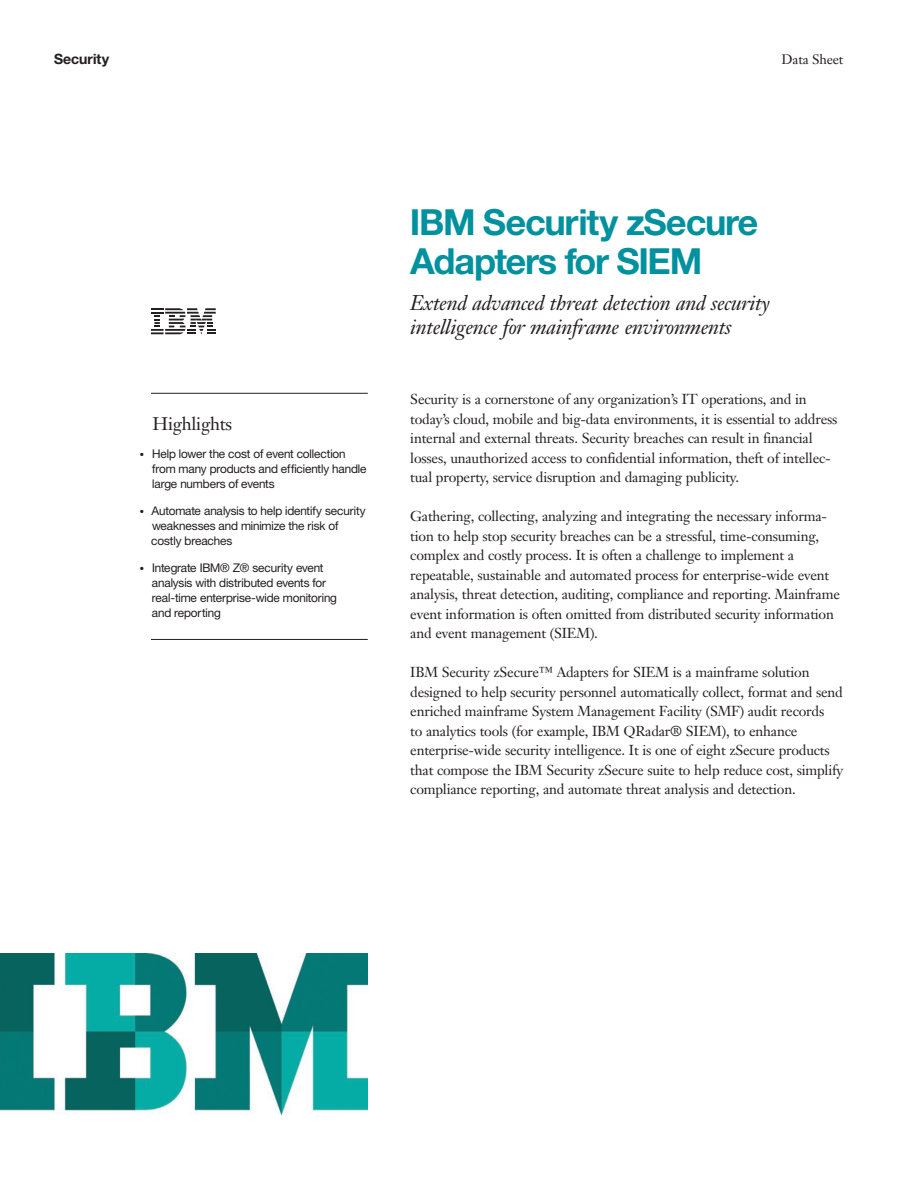
<style>
.page{position:relative;width:918px;height:1188px;background:#fff}
.page>*{position:absolute;margin:0;border:0;box-sizing:border-box;transform-origin:0 0}
.t1{font:700 36px/39px "Helv Neuefor IBM";letter-spacing:-.02em;color:#00919f}
.t2{font:italic 21px/24px "Janson Text LT Pro";letter-spacing:-.015em;color:#231f20}
.t3{font:18px "Janson Text LT Pro";letter-spacing:-.015em;color:#231f20}
.t4{font:14.25px/19.5px "Janson Text LT Pro";letter-spacing:-.015em;color:#231f20}
.t5{font:700 14.25px "Helv Neuefor IBM";color:#231f20}
.t6{font:13.5px "Janson Text LT Pro";letter-spacing:-.015em;color:#231f20}
.t7{font:12px/15px "Helv Neuefor IBM";letter-spacing:-.01em;color:#231f20}
.t8{font:4.5px "Zapf Dingbats";color:#231f20}
</style>
<div class="page">
<svg style="left:151px;top:308px;width:65px;height:26px"></svg>
<hr style="left:151px;top:393px;width:217px;height:1px;background:#231f20">
<hr style="left:151px;top:639px;width:217px;height:1px;background:#231f20">
<img style="left:0;top:953px;width:368px;height:161px">
<h2 class="t5" style="left:54px;top:50px;width:57px">Security</h2>
<h2 class="t6" style="left:782px;top:51px;width:63px">Data Sheet</h2>
<h2 class="t3" style="left:153px;top:412px;width:81px">Highlights</h2>
<p class="t8" style="left:140px;top:452px;width:13px">●● ●●</p>
<p class="t7" style="left:152px;top:446px;width:216px">Help lower the cost of event collection from many products and efficiently handle large numbers of events</p>
<p class="t8" style="left:140px;top:509px;width:13px">●● ●●</p>
<p class="t7" style="left:151px;top:503px;width:216px">Automate analysis to help identify security weaknesses and minimize the risk of costly breaches</p>
<p class="t8" style="left:140px;top:566px;width:13px">●● ●●</p>
<p class="t7" style="left:152px;top:560px;width:187px">Integrate IBM® Z® security event analysis with distributed events for real- time enterprise- wide monitoring and reporting</p>
<h1 class="t1" style="left:410px;top:201px;width:349px">IBM Security zSecure<br>Adapters for SIEM</h1>
<h2 class="t2" style="left:410px;top:291px;width:361px">Extend advanced threat detection and security intelligence for mainframe environments</h2>
<p class="t4" style="left:410px;top:389px;width:429px">Security is a cornerstone of any organization’s IT operations, and in today’s cloud, mobile and big-data environments, it is essential to address internal and external threats. Security breaches can result in financial losses, unauthorized access to confidential information, theft of intellec&shy;tual property, service disruption and damaging publicity.</p>
<p class="t4" style="left:410px;top:506px;width:431px">Gathering, collecting, analyzing and integrating the necessary informa&shy;tion to help stop security breaches can be a stressful, time-consuming, complex and costly process. It is often a challenge to implement a repeatable, sustainable and automated process for enterprise-wide event analysis, threat detection, auditing, compliance and reporting. Mainframe event information is often omitted from distributed security information and event management (SIEM).</p>
<p class="t4" style="left:410px;top:663px;width:434px">IBM Security zSecure™ Adapters for SIEM is a mainframe solution designed to help security personnel automatically collect, format and send enriched mainframe System Management Facility (SMF) audit records<br>to analytics tools (for example, IBM QRadar® SIEM), to enhance enterprise-wide security intelligence. It is one of eight zSecure products that compose the IBM Security zSecure suite to help reduce cost, simplify compliance reporting, and automate threat analysis and detection.</p>
</div>
